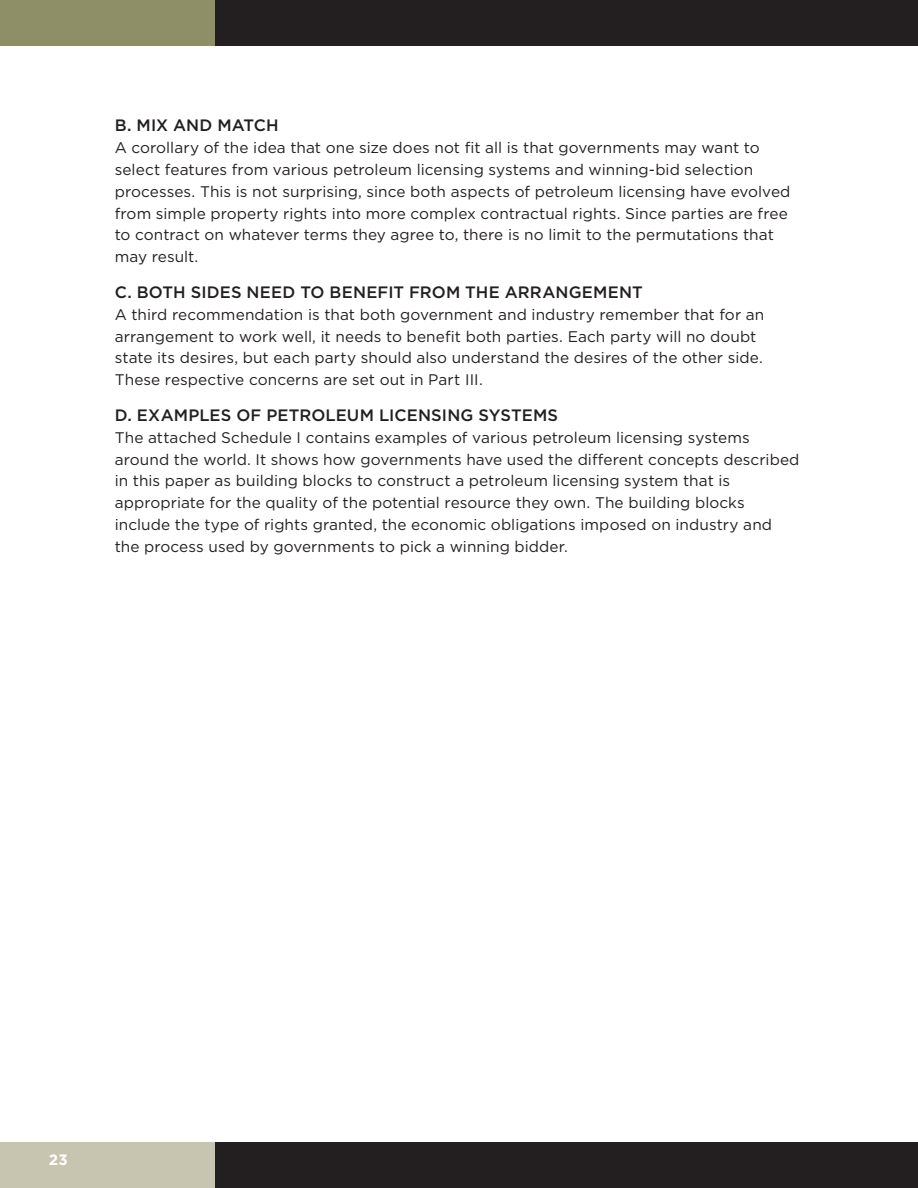
<style>
.page{position:relative;width:918px;height:1188px;background:#fff}
.page>*{position:absolute;margin:0;border:0;box-sizing:border-box;transform-origin:0 0}
.Body__SPP_Table{font:500 16.5px "Gotham";letter-spacing:.01em;color:#231f20}
.Body{font:15.3px/21.9px "Gotham";letter-spacing:.005em;color:#231f20}
.t1{font:700 15px "Gotham";color:#fff}
</style>
<div class="page">
<div style="left:0;top:1143px;width:215px;height:45px;background:#c7c5af"></div>
<div style="left:0;top:0;width:215px;height:45px;background:#8e8f66"></div>
<div style="left:215px;top:1143px;width:703px;height:45px;background:#231f20"></div>
<div style="left:215px;top:0;width:703px;height:45px;background:#231f20"></div>
<p class="Body__SPP_Table" style="left:115px;top:114px;width:165px">B. MIX AND MATCH</p>
<p class="Body" style="left:115px;top:136px;width:677px">A corollary of the idea that one size does not fit all is that governments may want to select features from various petroleum licensing systems and winning-bid selection processes. This is not surprising, since both aspects of petroleum licensing have evolved from simple property rights into more complex contractual rights. Since parties are free to contract on whatever terms they agree to, there is no limit to the permutations that may result.</p>
<p class="Body__SPP_Table" style="left:115px;top:281px;width:530px">C. BOTH SIDES NEED TO BENEFIT FROM THE ARRANGEMENT</p>
<p class="Body" style="left:115px;top:303px;width:651px">A third recommendation is that both government and industry remember that for an arrangement to work well, it needs to benefit both parties. Each party will no doubt state its desires, but each party should also understand the desires of the other side.<br>These respective concerns are set out in Part III.</p>
<p class="Body__SPP_Table" style="left:115px;top:404px;width:445px">D. EXAMPLES OF PETROLEUM LICENSING SYSTEMS</p>
<p class="Body" style="left:115px;top:426px;width:686px">The attached Schedule I contains examples of various petroleum licensing systems around the world. It shows how governments have used the different concepts described in this paper as building blocks to construct a petroleum licensing system that is appropriate for the quality of the potential resource they own. The building blocks include the type of rights granted, the economic obligations imposed on industry and the process used by governments to pick a winning bidder.</p>
<p class="t1" style="left:49px;top:1150px;width:20px">23</p>
</div>
